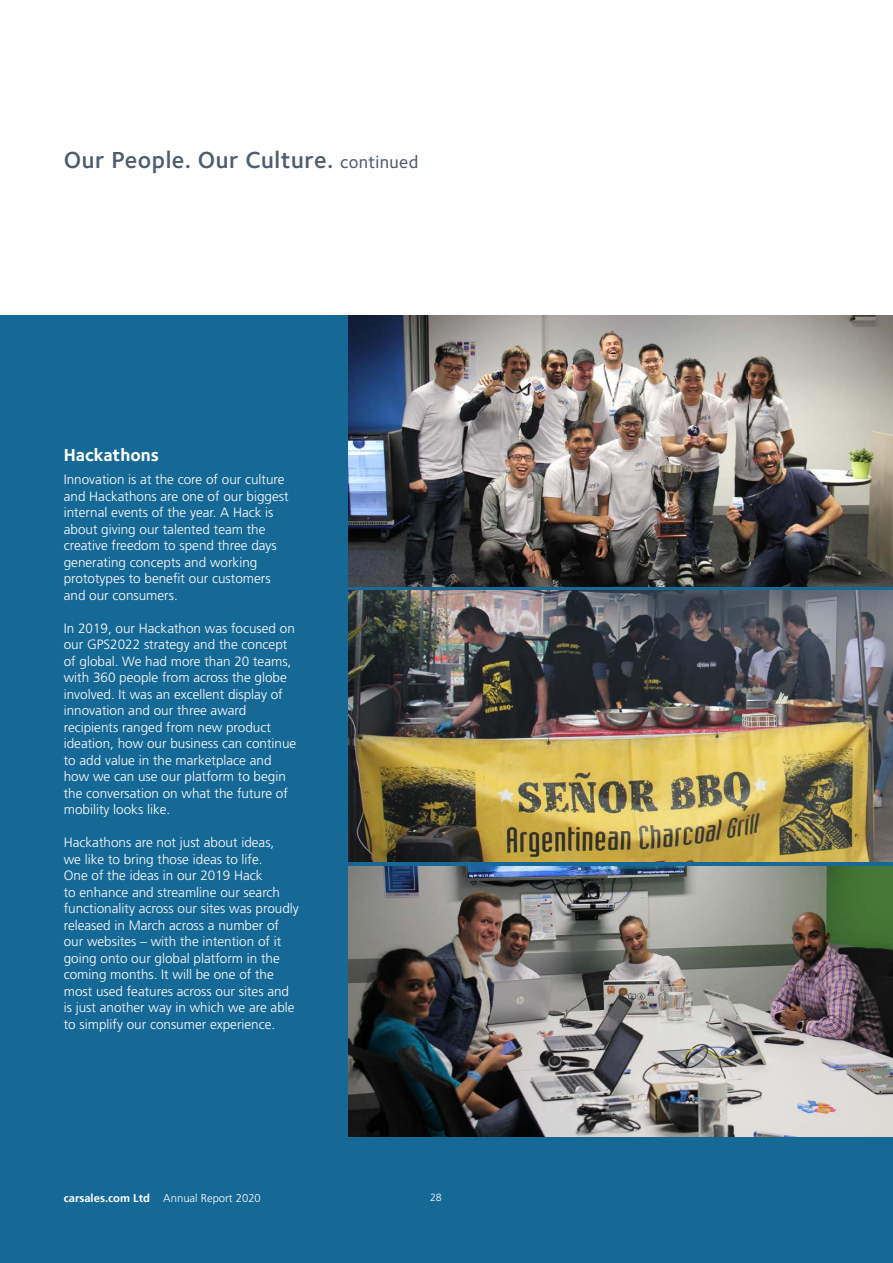
<style>
.page{position:relative;width:893px;height:1263px;background:#fff}
.page>*{position:absolute;margin:0;border:0;box-sizing:border-box;transform-origin:0 0}
.t1{font:600 24px "Foundry Sterling";letter-spacing:.02em;color:#4e5d70}
.t2{font:700 18px "Foundry Sterling";color:#fff}
.t3{font:300 13.5px/16.5px "Frutiger";color:#fff}
.t4{font:300 11.25px "Frutiger";color:#fff}
.t5{font:300 10.5px "Frutiger";color:#fff}
.s1{font-weight:500;font-size:18px}
.s2{font-weight:700}
</style>
<div class="page">
<div style="left:0;top:316px;width:893px;height:947px;background:#166997"></div>
<img style="left:349px;top:316px;width:544px;height:270px">
<img style="left:349px;top:591px;width:544px;height:271px">
<img style="left:349px;top:866px;width:544px;height:271px">
<h1 class="t1" style="left:64px;top:145px;width:356px">Our People. Our Culture. <span class="s1">continued</span></h1>
<h2 class="t2" style="left:64px;top:445px;width:97px">Hackathons</h2>
<p class="t3" style="left:64px;top:471px;width:226px">Innovation is at the core of our culture and Hackathons are one of our biggest internal events of the year. A Hack is about giving our talented team the creative freedom to spend three days generating concepts and working prototypes to benefit our customers and our consumers.</p>
<p class="t3" style="left:64px;top:620px;width:234px">In 2019, our Hackathon was focused on our GPS2022 strategy and the concept of global. We had more than 20 teams, with 360 people from across the globe involved. It was an excellent display of innovation and our three award recipients ranged from new product ideation, how our business can continue to add value in the marketplace and how we can use our platform to begin the conversation on what the future of mobility looks like.</p>
<p class="t3" style="left:64px;top:834px;width:237px">Hackathons are not just about ideas,<br>we like to bring those ideas to life.<br>One of the ideas in our 2019 Hack<br>to enhance and streamline our search functionality across our sites was proudly released in March across a number of our websites – with the intention of it going onto our global platform in the coming months. It will be one of the most used features across our sites and is just another way in which we are able to simplify our consumer experience.</p>
<p class="t4" style="left:64px;top:1191px;width:199px"><span class="s2">carsales.com Ltd</span> Annual Report 2020</p>
<p class="t5" style="left:430px;top:1191px;width:13px">28</p>
</div>
